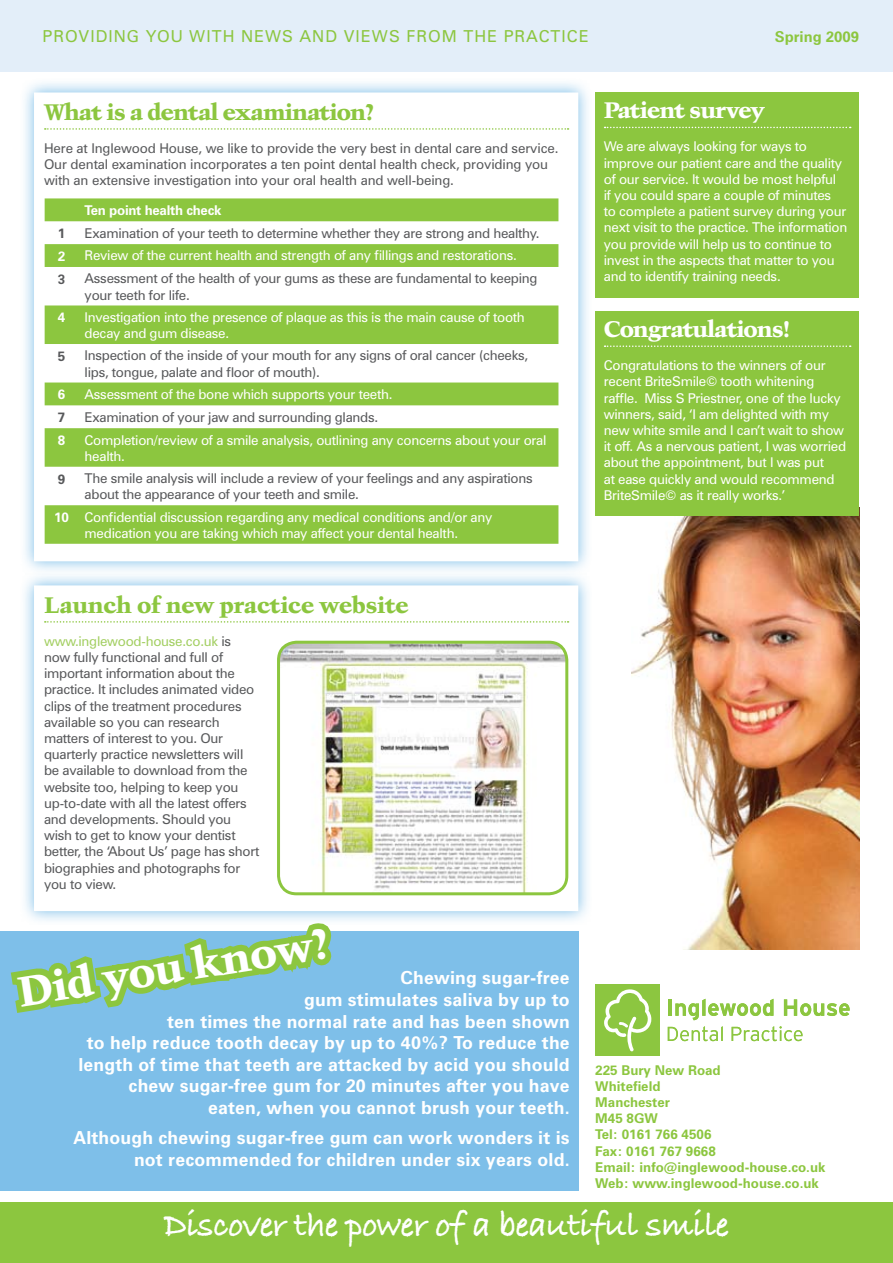
<style>
.page{position:relative;width:893px;height:1263px;background:#fff}
.page>*{position:absolute;margin:0;border:0;box-sizing:border-box;transform-origin:0 0}
.t1{font:900 42.3px "Kuenstler 480 BT";color:#fff}
.t2{font:36px "Bradley Hand ITCTT Bold";letter-spacing:-.02em;color:#fff}
.t3{font:900 22.5px "Kuenstler 480 BT";letter-spacing:-.05em;color:#fff}
.t4{font:900 22.5px "Kuenstler 480 BT";letter-spacing:-.02em;color:#8cc63f}
.t5{font:900 22.5px "Kuenstler 480 BT";letter-spacing:-.045em;color:#8cc63f}
.t6{font:700 18px/21.6px "Zurich BT";letter-spacing:.01em;color:#fff;text-align:right}
.t7{font:16.5px "Zurich BT";letter-spacing:.06em;color:#8cc63f}
.t8{font:700 15px "Zurich BT";color:#8cc63f}
.t9{font:13.5px/16.2px "Zurich BT";letter-spacing:-.02em;color:#58595b}
.t10{font:13.5px/16.2px "Zurich BT";letter-spacing:-.02em;color:#fff}
.t11{font:700 13.5px/16.2px "Zurich BT";color:#8cc63f}
.t12{font:700 13.5px "Zurich BT";letter-spacing:-.02em;color:#fff}
.t13{font:700 13.5px "Zurich BT";color:#58595b}
.s1{font-weight:700}
.s2{color:#a3cf62}
</style>
<div class="page">
<svg style="left:25px;top:83px;width:563px;height:487px"></svg>
<div style="left:35px;top:93px;width:543px;height:468px;background:#fff"></div>
<svg style="left:45px;top:128px;width:524px;height:2px"></svg>
<div style="left:0;top:932px;width:578px;height:259px;background:#7ebfe9"></div>
<div style="left:0;top:0;width:893px;height:71px;background:#e3eef9"></div>
<div style="left:0;top:1202px;width:893px;height:61px;background:#8cc63f"></div>
<div style="left:595px;top:984px;width:65px;height:72px;background:#8cc640"></div>
<hr style="left:668px;top:999px;width:3px;height:17px;background:#8cc640">
<svg style="left:675px;top:999px;width:98px;height:21px"></svg>
<svg style="left:784px;top:999px;width:66px;height:17px"></svg>
<svg style="left:668px;top:1026px;width:55px;height:15px"></svg>
<svg style="left:732px;top:1026px;width:70px;height:15px"></svg>
<svg style="left:604px;top:989px;width:47px;height:63px"></svg>
<div style="left:595px;top:92px;width:264px;height:206px;background:#8cc63f"></div>
<svg style="left:605px;top:127px;width:246px;height:1px"></svg>
<svg style="left:4px;top:925px;width:333px;height:88px"></svg>
<svg style="left:45px;top:198px;width:513px;height:346px;fill:#8cc63f"></svg>
<svg style="left:25px;top:570px;width:563px;height:355px"></svg>
<div style="left:35px;top:586px;width:543px;height:324px;background:#fff"></div>
<svg style="left:45px;top:621px;width:524px;height:2px"></svg>
<div style="left:34px;top:585px;width:544px;height:326px;border:2px solid #fff"></div>
<img style="left:279px;top:643px;width:288px;height:251px">
<div style="left:277px;top:641px;width:291px;height:254px;border:3px solid #8cc63f;border-radius:18px"></div>
<img style="left:631px;top:516px;width:228px;height:433px">
<div style="left:595px;top:311px;width:264px;height:205px;background:#8cc63f"></div>
<svg style="left:605px;top:345px;width:246px;height:2px"></svg>
<p class="t7" style="left:43px;top:26px;width:58px">Providin</p>
<p class="t7" style="left:127px;top:26px;width:89px">g yo u with</p>
<p class="t7" style="left:241px;top:26px;width:72px">news and</p>
<p class="t7" style="left:344px;top:26px;width:76px">vi ews from</p>
<p class="t7" style="left:463px;top:26px;width:52px">th e practic</p>
<p class="t7" style="left:579px;top:26px;width:11px">e</p>
<p class="t8" style="left:775px;top:27px;width:86px">Spring 2009</p>
<h3 class="t5" style="left:44px;top:98px;width:332px">What is a dental examination?</h3>
<p class="t9" style="left:44px;top:140px;width:516px">Here at Inglewood House, we like to provide the very best in dental care and service.<br>Our dental examination incorporates a ten point dental health check, providing you with an extensive investigation into your oral health and well-being.</p>
<p class="t12" style="left:85px;top:202px;width:138px">Ten point health check</p>
<p class="t13" style="left:58px;top:225px;width:9px">1</p>
<p class="t9" style="left:85px;top:225px;width:456px">Examination of your teeth to determine whether they are strong and healthy.</p>
<p class="t12" style="left:58px;top:248px;width:9px">2</p>
<p class="t10" style="left:85px;top:247px;width:434px">Review of the current health and strength of any fillings and restorations.</p>
<p class="t13" style="left:58px;top:271px;width:9px">3</p>
<p class="t9" style="left:85px;top:270px;width:454px">Assessment of the health of your gums as these are fundamental to keeping your teeth for life.</p>
<p class="t12" style="left:58px;top:309px;width:9px">4</p>
<p class="t10" style="left:85px;top:309px;width:442px">Investigation into the presence of plaque as this is the main cause of tooth decay and gum disease.</p>
<p class="t13" style="left:58px;top:348px;width:9px">5</p>
<p class="t9" style="left:85px;top:347px;width:445px">Inspection of the inside of your mouth for any signs of oral cancer (cheeks, lips, tongue, palate and floor of mouth).</p>
<p class="t12" style="left:58px;top:386px;width:9px">6</p>
<p class="t10" style="left:85px;top:386px;width:309px">Assessment of the bone which supports your teeth.</p>
<p class="t13" style="left:58px;top:409px;width:9px">7</p>
<p class="t9" style="left:85px;top:409px;width:295px">Examination of your jaw and surrounding glands.</p>
<p class="t12" style="left:58px;top:432px;width:9px">8</p>
<p class="t10" style="left:85px;top:431px;width:463px">Completion/review of a smile analysis, outlining any concerns about your oral health.</p>
<p class="t13" style="left:58px;top:471px;width:9px">9</p>
<p class="t9" style="left:85px;top:470px;width:450px">The smile analysis will include a review of your feelings and any aspirations about the appearance of your teeth and smile.</p>
<p class="t10" style="left:54px;top:509px;width:440px;text-align:center"><span class="s1">10</span> Confidential discussion regarding any medical conditions and/or any medication you are taking which may affect your dental health.</p>
<h3 class="t4" style="left:44px;top:591px;width:366px">Launch of new practice website</h3>
<p class="t9" style="left:44px;top:633px;width:217px"><span class="s2">www.inglewood-house.co.uk</span> is now fully functional and full of important information about the practice. It includes animated video clips of the treatment procedures available so you can research matters of interest to you. Our quarterly practice newsletters will be available to download from the website too, helping to keep you up-to-date with all the latest offers and developments. Should you wish to get to know your dentist better, the ‘About Us’ page has short biographies and photographs for you to view.</p>
<h1 class="t1" style="left:14px;top:966px;width:317px;rotate:-9deg">Did you know?</h1>
<p class="t6" style="left:78px;top:967px;width:493px">Chewing sugar-free<br>gum stimulates saliva by up to<br>ten times the normal rate and has been shown<br>to help reduce tooth decay by up to 40%? To reduce the length of time that teeth are attacked by acid you should chew sugar-free gum for 20 minutes after you have eaten, when you cannot brush your teeth.</p>
<h3 class="t6" style="left:74px;top:1127px;width:498px">Although chewing sugar-free gum can work wonders it is not recommended for children under six years old.</h3>
<h3 class="t3" style="left:604px;top:97px;width:162px">Patient survey</h3>
<p class="t10" style="left:604px;top:138px;width:245px">We are always looking for ways to improve our patient care and the quality of our service. It would be most helpful<br>if you could spare a couple of minutes<br>to complete a patient survey during your next visit to the practice. The information you provide will help us to continue to invest in the aspects that matter to you and to identify training needs.</p>
<h3 class="t3" style="left:604px;top:315px;width:189px">Congratulations!</h3>
<p class="t10" style="left:604px;top:357px;width:244px">Congratulations to the winners of our recent BriteSmile© tooth whitening raffle. Miss S Priestner, one of the lucky winners, said, ‘I am delighted with my new white smile and I can’t wait to show it off. As a nervous patient, I was worried about the appointment, but I was put<br>at ease quickly and would recommend BriteSmile© as it really works.’</p>
<p class="t11" style="left:595px;top:1062px;width:232px">225 Bury New Road<br>Whitefield<br>Manchester<br>M45 8GW<br>Tel: 0161 766 4506<br>Fax: 0161 767 9668<br>Email: info@inglewood-house.co.uk<br>Web: www.inglewood-house.co.uk</p>
<h2 class="t2" style="left:164px;top:1197px;width:566px">Discover the power of a beautiful smile</h2>
</div>
